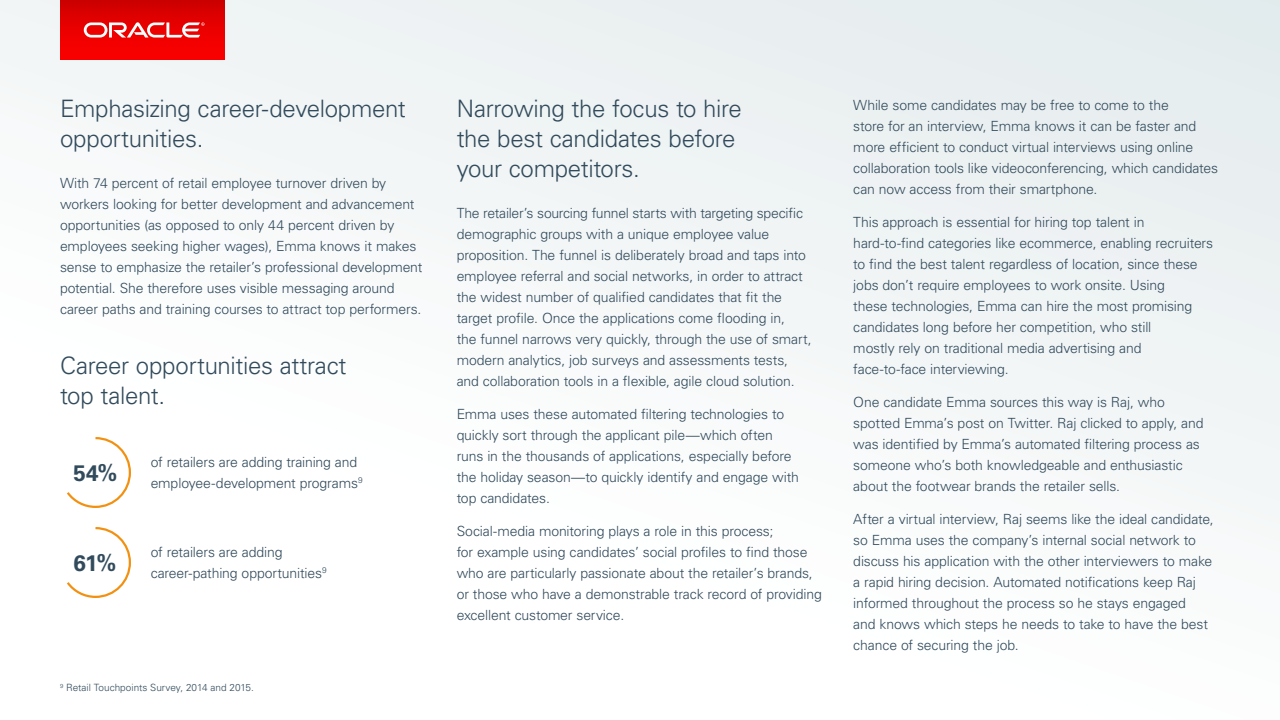
<style>
.page{position:relative;width:1280px;height:720px;background:#fff}
.page>*{position:absolute;margin:0;border:0;box-sizing:border-box;transform-origin:0 0}
.t1{font:300 24px/30px "Univers LT Std";letter-spacing:-.015em;color:#324b5c}
.t2{font:700 22.4px "Univers LT Std";color:#324b5c}
.t3{font:300 14px/21px "Univers LT Std";letter-spacing:-.01em;color:#324b5c}
.t4{font:300 10px "Univers LT Std";color:#324b5c}
</style>
<div class="page">
<div style="left:0;top:0;width:1280px;height:720px;background:linear-gradient(to right,#fdfdfd,#f0f4f5)"></div>
<svg style="left:65px;top:526px;width:67px;height:73px"></svg>
<svg style="left:65px;top:436px;width:67px;height:73px"></svg>
<div style="left:60px;top:0;width:164px;height:60px;background:linear-gradient(to bottom,#d00000,#fe0000)"></div>
<svg style="left:84px;top:22px;width:121px;height:16px"></svg>
<h1 class="t1" style="left:60px;top:94px;width:347px">Emphasizing career-development opportunities.</h1>
<p class="t3" style="left:60px;top:173px;width:364px">With 74 percent of retail employee turnover driven by workers looking for better development and advancement opportunities (as opposed to only 44 percent driven by employees seeking higher wages), Emma knows it makes sense to emphasize the retailer’s professional development potential. She therefore uses visible messaging around career paths and training courses to attract top performers.</p>
<h1 class="t1" style="left:60px;top:351px;width:288px">Career opportunities attract top talent.</h1>
<h2 class="t2" style="left:73px;top:460px;width:46px">54%</h2>
<p class="t3" style="left:151px;top:452px;width:213px">of retailers are adding training and employee-development programs<sup>9</sup></p>
<h2 class="t2" style="left:73px;top:550px;width:44px">61%</h2>
<p class="t3" style="left:151px;top:542px;width:178px">of retailers are adding career-pathing opportunities<sup>9</sup></p>
<p class="t4" style="left:60px;top:682px;width:196px"><sup>9</sup> Retail Touchpoints Survey, 2014 and 2015.</p>
<h1 class="t1" style="left:457px;top:94px;width:287px">Narrowing the focus to hire the best candidates before your competitors.</h1>
<p class="t3" style="left:457px;top:203px;width:356px">The retailer’s sourcing funnel starts with targeting specific demographic groups with a unique employee value proposition. The funnel is deliberately broad and taps into employee referral and social networks, in order to attract the widest number of qualified candidates that fit the target profile. Once the applications come flooding in,<br>the funnel narrows very quickly, through the use of smart, modern analytics, job surveys and assessments tests, and collaboration tools in a flexible, agile cloud solution.</p>
<p class="t3" style="left:457px;top:404px;width:344px">Emma uses these automated filtering technologies to quickly sort through the applicant pile—which often runs in the thousands of applications, especially before the holiday season—to quickly identify and engage with top candidates.</p>
<p class="t3" style="left:457px;top:521px;width:367px">Social-media monitoring plays a role in this process;<br>for example using candidates’ social profiles to find those who are particularly passionate about the retailer’s brands, or those who have a demonstrable track record of providing excellent customer service.</p>
<p class="t3" style="left:853px;top:95px;width:366px">While some candidates may be free to come to the<br>store for an interview, Emma knows it can be faster and more efficient to conduct virtual interviews using online collaboration tools like videoconferencing, which candidates can now access from their smartphone.</p>
<p class="t3" style="left:853px;top:212px;width:361px">This approach is essential for hiring top talent in hard-to-find categories like ecommerce, enabling recruiters to find the best talent regardless of location, since these jobs don’t require employees to work onsite. Using<br>these technologies, Emma can hire the most promising candidates long before her competition, who still<br>mostly rely on traditional media advertising and face-to-face interviewing.</p>
<p class="t3" style="left:853px;top:392px;width:352px">One candidate Emma sources this way is Raj, who spotted Emma’s post on Twitter. Raj clicked to apply, and was identified by Emma’s automated filtering process as someone who’s both knowledgeable and enthusiastic about the footwear brands the retailer sells.</p>
<p class="t3" style="left:853px;top:509px;width:362px">After a virtual interview, Raj seems like the ideal candidate, so Emma uses the company’s internal social network to discuss his application with the other interviewers to make a rapid hiring decision. Automated notifications keep Raj informed throughout the process so he stays engaged<br>and knows which steps he needs to take to have the best chance of securing the job.</p>
</div>
